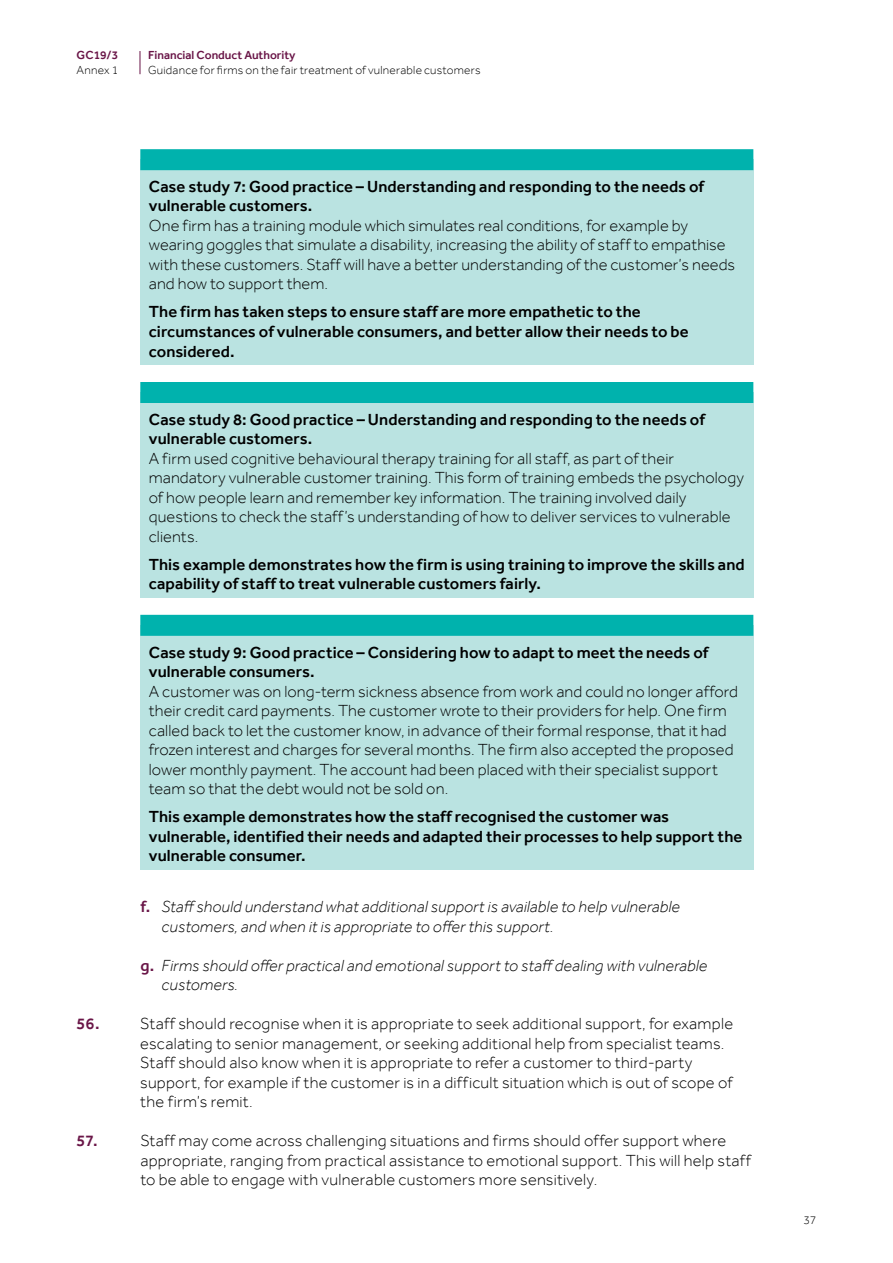
<style>
.page{position:relative;width:893px;height:1263px;background:#fff}
.page>*{position:absolute;margin:0;border:0;box-sizing:border-box;transform-origin:0 0}
.t1{font:300 16.5px/19.5px "Effra";letter-spacing:.005em;color:#000}
.t2{font:500 16.5px/19.5px "Effra";letter-spacing:.005em;color:#000}
.t3{font:italic 300 16.5px/19.5px "Effra";letter-spacing:.01em;color:#000}
.t4{font:500 16.5px "Effra";color:#691547}
.t5{font:300 12px "Effra";letter-spacing:.02em;color:#000}
.t6{font:500 12px "Effra";color:#691547}
.s1{font-weight:500;font-style:normal;color:#691547}
</style>
<div class="page">
<div style="left:140px;top:160px;width:613px;height:205px;background:#bae3e1"></div>
<div style="left:140px;top:149px;width:613px;height:21px;background:#00b2ad"></div>
<div style="left:140px;top:392px;width:613px;height:206px;background:#bae3e1"></div>
<div style="left:140px;top:382px;width:613px;height:21px;background:#00b2ad"></div>
<div style="left:140px;top:625px;width:613px;height:245px;background:#bae3e1"></div>
<div style="left:140px;top:615px;width:613px;height:21px;background:#00b2ad"></div>
<svg style="left:140px;top:51px;width:1px;height:23px"></svg>
<p class="t6" style="left:77px;top:48px;width:43px">GC19/3</p>
<p class="t5" style="left:77px;top:63px;width:43px">Annex 1</p>
<p class="t6" style="left:148px;top:48px;width:149px">Financial Conduct Authority</p>
<p class="t5" style="left:148px;top:63px;width:334px">Guidance for firms on the fair treatment of vulnerable customers</p>
<p class="t2" style="left:149px;top:176px;width:557px">Case study 7: Good practice – Understanding and responding to the needs of vulnerable customers.</p>
<p class="t1" style="left:149px;top:216px;width:588px">One firm has a training module which simulates real conditions, for example by wearing goggles that simulate a disability, increasing the ability of staff to empathise with these customers. Staff will have a better understanding of the customer’s needs and how to support them.</p>
<p class="t2" style="left:149px;top:302px;width:541px">The firm has taken steps to ensure staff are more empathetic to the circumstances of vulnerable consumers, and better allow their needs to be considered.</p>
<p class="t2" style="left:149px;top:409px;width:558px">Case study 8: Good practice – Understanding and responding to the needs of vulnerable customers.</p>
<p class="t1" style="left:149px;top:448px;width:597px">A firm used cognitive behavioural therapy training for all staff, as part of their mandatory vulnerable customer training. This form of training embeds the psychology of how people learn and remember key information. The training involved daily questions to check the staff’s understanding of how to deliver services to vulnerable clients.</p>
<p class="t2" style="left:149px;top:554px;width:597px">This example demonstrates how the firm is using training to improve the skills and capability of staff to treat vulnerable customers fairly.</p>
<p class="t2" style="left:149px;top:642px;width:561px">Case study 9: Good practice – Considering how to adapt to meet the needs of vulnerable consumers.</p>
<p class="t1" style="left:149px;top:681px;width:591px">A customer was on long-term sickness absence from work and could no longer afford their credit card payments. The customer wrote to their providers for help. One firm called back to let the customer know, in advance of their formal response, that it had frozen interest and charges for several months. The firm also accepted the proposed lower monthly payment. The account had been placed with their specialist support team so that the debt would not be sold on.</p>
<p class="t2" style="left:149px;top:807px;width:595px">This example demonstrates how the staff recognised the customer was vulnerable, identified their needs and adapted their processes to help support the vulnerable consumer.</p>
<p class="t3" style="left:162px;top:897px;width:520px;text-indent:-21px"><span class="s1">f.</span> Staff should understand what additional support is available to help vulnerable customers, and when it is appropriate to offer this support.</p>
<p class="t3" style="left:162px;top:955px;width:547px;text-indent:-21px"><span class="s1">g.</span> Firms should offer practical and emotional support to staff dealing with vulnerable customers.</p>
<p class="t4" style="left:77px;top:1014px;width:24px">56.</p>
<p class="t1" style="left:140px;top:1014px;width:594px">Staff should recognise when it is appropriate to seek additional support, for example escalating to senior management, or seeking additional help from specialist teams.<br>Staff should also know when it is appropriate to refer a customer to third-party support, for example if the customer is in a difficult situation which is out of scope of the firm’s remit.</p>
<p class="t4" style="left:77px;top:1131px;width:23px">57.</p>
<p class="t1" style="left:140px;top:1131px;width:612px">Staff may come across challenging situations and firms should offer support where appropriate, ranging from practical assistance to emotional support. This will help staff to be able to engage with vulnerable customers more sensitively.</p>
<p class="t5" style="left:803px;top:1213px;width:14px">37</p>
</div>
